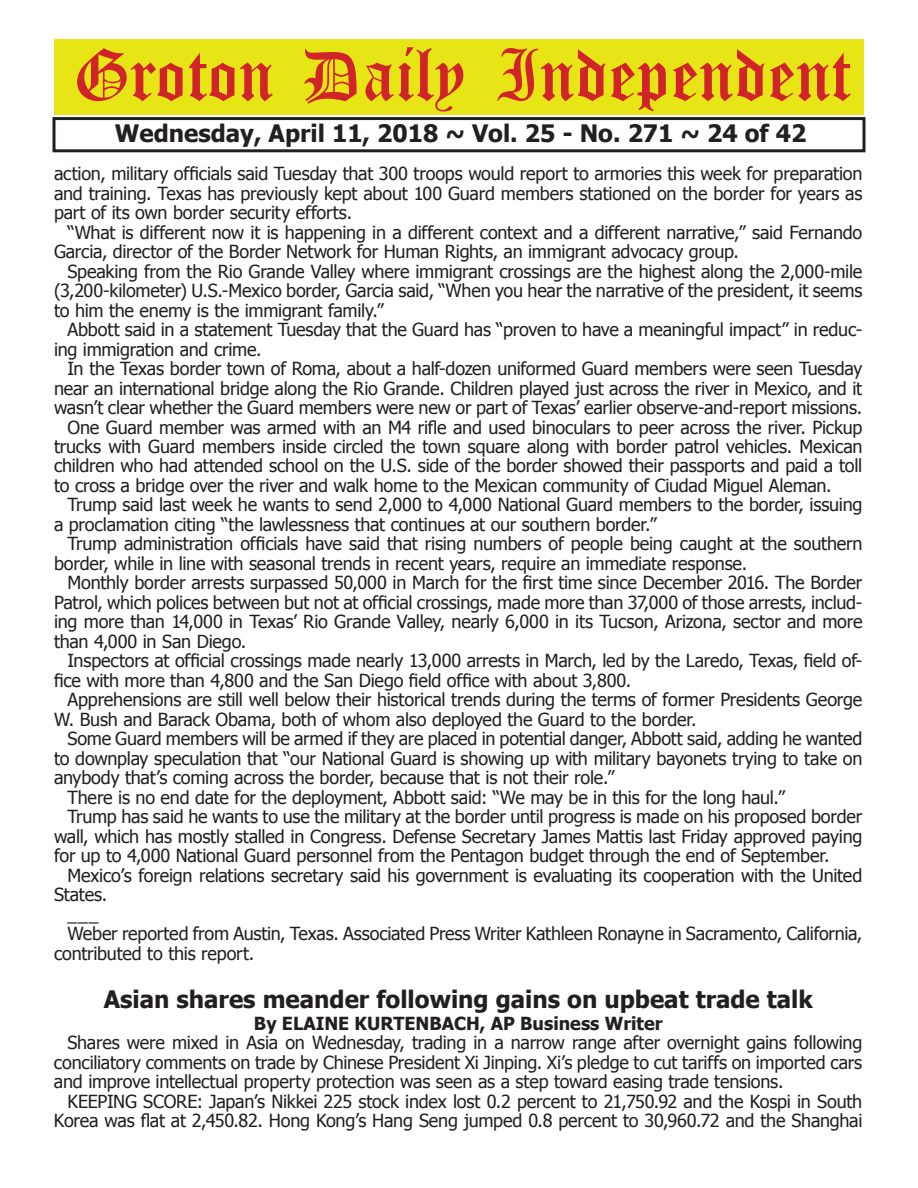
<style>
.page{position:relative;width:918px;height:1188px;background:#fff}
.page>*{position:absolute;margin:0;border:0;box-sizing:border-box;transform-origin:0 0}
.t1{font:54px "Old English Five";color:#d1232a}
.t2{font:700 24px "Tahoma";color:#231f20}
.t3{font:18px/19.5px "Tahoma";letter-spacing:-.01em;color:#231f20;text-align:justify}
.t4{font:700 18px "Tahoma";color:#231f20}
</style>
<div class="page">
<div style="left:52px;top:117px;width:814px;height:35px;border:3px solid #231f20"></div>
<div style="left:54px;top:40px;width:810px;height:75px;background:#e7e515"></div>
<h1 class="t1" style="left:73px;top:50px;width:779px">Groton Daily Independent</h1>
<h2 class="t2" style="left:115px;top:116px;width:693px">Wednesday, April 11, 2018 ~ Vol. 25 - No. 271 ~ 24 of 42</h2>
<p class="t3" style="left:54px;top:163px;width:810px">action, military officials said Tuesday that 300 troops would report to armories this week for preparation and training. Texas has previously kept about 100 Guard members stationed on the border for years as part of its own border security efforts.</p>
<p class="t3" style="left:54px;top:221px;width:810px;text-indent:14px">“What is different now it is happening in a different context and a different narrative,” said Fernando<br>Garcia, director of the Border Network for Human Rights, an immigrant advocacy group.</p>
<p class="t3" style="left:54px;top:260px;width:810px;text-indent:14px">Speaking from the Rio Grande Valley where immigrant crossings are the highest along the 2,000-mile (3,200-kilometer) U.S.-Mexico border, Garcia said, “When you hear the narrative of the president, it seems to him the enemy is the immigrant family.”</p>
<p class="t3" style="left:54px;top:319px;width:810px;text-indent:14px">Abbott said in a statement Tuesday that the Guard has “proven to have a meaningful impact” in reduc&shy;ing immigration and crime.</p>
<p class="t3" style="left:68px;top:358px;width:796px">In the Texas border town of Roma, about a half-dozen uniformed Guard members were seen Tuesday</p>
<p class="t3" style="left:54px;top:377px;width:810px">near an international bridge along the Rio Grande. Children played just across the river in Mexico, and it</p>
<p class="t3" style="left:54px;top:397px;width:810px">wasn’t clear whether the Guard members were new or part of Texas’ earlier observe-and-report missions.</p>
<p class="t3" style="left:68px;top:416px;width:797px">One Guard member was armed with an M4 rifle and used binoculars to peer across the river. Pickup</p>
<p class="t3" style="left:54px;top:436px;width:810px">trucks with Guard members inside circled the town square along with border patrol vehicles. Mexican</p>
<p class="t3" style="left:54px;top:455px;width:810px">children who had attended school on the U.S. side of the border showed their passports and paid a toll</p>
<p class="t3" style="left:54px;top:475px;width:779px">to cross a bridge over the river and walk home to the Mexican community of Ciudad Miguel Aleman.</p>
<p class="t3" style="left:68px;top:494px;width:796px">Trump said last week he wants to send 2,000 to 4,000 National Guard members to the border, issuing</p>
<p class="t3" style="left:54px;top:514px;width:604px">a proclamation citing “the lawlessness that continues at our southern border.”</p>
<p class="t3" style="left:68px;top:533px;width:796px">Trump administration officials have said that rising numbers of people being caught at the southern</p>
<p class="t3" style="left:54px;top:553px;width:695px">border, while in line with seasonal trends in recent years, require an immediate response.</p>
<p class="t3" style="left:68px;top:572px;width:796px">Monthly border arrests surpassed 50,000 in March for the first time since December 2016. The Border</p>
<p class="t3" style="left:54px;top:592px;width:810px">Patrol, which polices between but not at official crossings, made more than 37,000 of those arrests, includ-</p>
<p class="t3" style="left:54px;top:611px;width:810px">ing more than 14,000 in Texas’ Rio Grande Valley, nearly 6,000 in its Tucson, Arizona, sector and more</p>
<p class="t3" style="left:54px;top:631px;width:194px">than 4,000 in San Diego.</p>
<p class="t3" style="left:68px;top:650px;width:796px">Inspectors at official crossings made nearly 13,000 arrests in March, led by the Laredo, Texas, field of-</p>
<p class="t3" style="left:54px;top:670px;width:579px">fice with more than 4,800 and the San Diego field office with about 3,800.</p>
<p class="t3" style="left:68px;top:689px;width:796px">Apprehensions are still well below their historical trends during the terms of former Presidents George</p>
<p class="t3" style="left:54px;top:709px;width:644px">W. Bush and Barack Obama, both of whom also deployed the Guard to the border.</p>
<p class="t3" style="left:68px;top:728px;width:796px">Some Guard members will be armed if they are placed in potential danger, Abbott said, adding he wanted</p>
<p class="t3" style="left:54px;top:748px;width:810px">to downplay speculation that “our National Guard is showing up with military bayonets trying to take on</p>
<p class="t3" style="left:54px;top:767px;width:562px">anybody that’s coming across the border, because that is not their role.”</p>
<p class="t3" style="left:68px;top:787px;width:719px">There is no end date for the deployment, Abbott said: “We may be in this for the long haul.”</p>
<p class="t3" style="left:68px;top:806px;width:796px">Trump has said he wants to use the military at the border until progress is made on his proposed border</p>
<p class="t3" style="left:54px;top:826px;width:810px">wall, which has mostly stalled in Congress. Defense Secretary James Mattis last Friday approved paying</p>
<p class="t3" style="left:54px;top:845px;width:777px">for up to 4,000 National Guard personnel from the Pentagon budget through the end of September.</p>
<p class="t3" style="left:68px;top:865px;width:796px">Mexico’s foreign relations secretary said his government is evaluating its cooperation with the United</p>
<p class="t3" style="left:54px;top:884px;width:55px">States.</p>
<p class="t3" style="left:68px;top:904px;width:33px">___</p>
<p class="t3" style="left:68px;top:923px;width:796px">Weber reported from Austin, Texas. Associated Press Writer Kathleen Ronayne in Sacramento, California,</p>
<p class="t3" style="left:54px;top:943px;width:202px">contributed to this report.</p>
<h2 class="t2" style="left:104px;top:983px;width:711px">Asian shares meander following gains on upbeat trade talk</h2>
<p class="t4" style="left:254px;top:1011px;width:410px">By ELAINE KURTENBACH, AP Business Writer</p>
<p class="t3" style="left:54px;top:1032px;width:810px;text-indent:14px">Shares were mixed in Asia on Wednesday, trading in a narrow range after overnight gains following conciliatory comments on trade by Chinese President Xi Jinping. Xi’s pledge to cut tariffs on imported cars and improve intellectual property protection was seen as a step toward easing trade tensions.</p>
<p class="t3" style="left:54px;top:1091px;width:810px;text-align:right">KEEPING SCORE: Japan’s Nikkei 225 stock index lost 0.2 percent to 21,750.92 and the Kospi in South<br>Korea was flat at 2,450.82. Hong Kong’s Hang Seng jumped 0.8 percent to 30,960.72 and the Shanghai</p>
</div>
